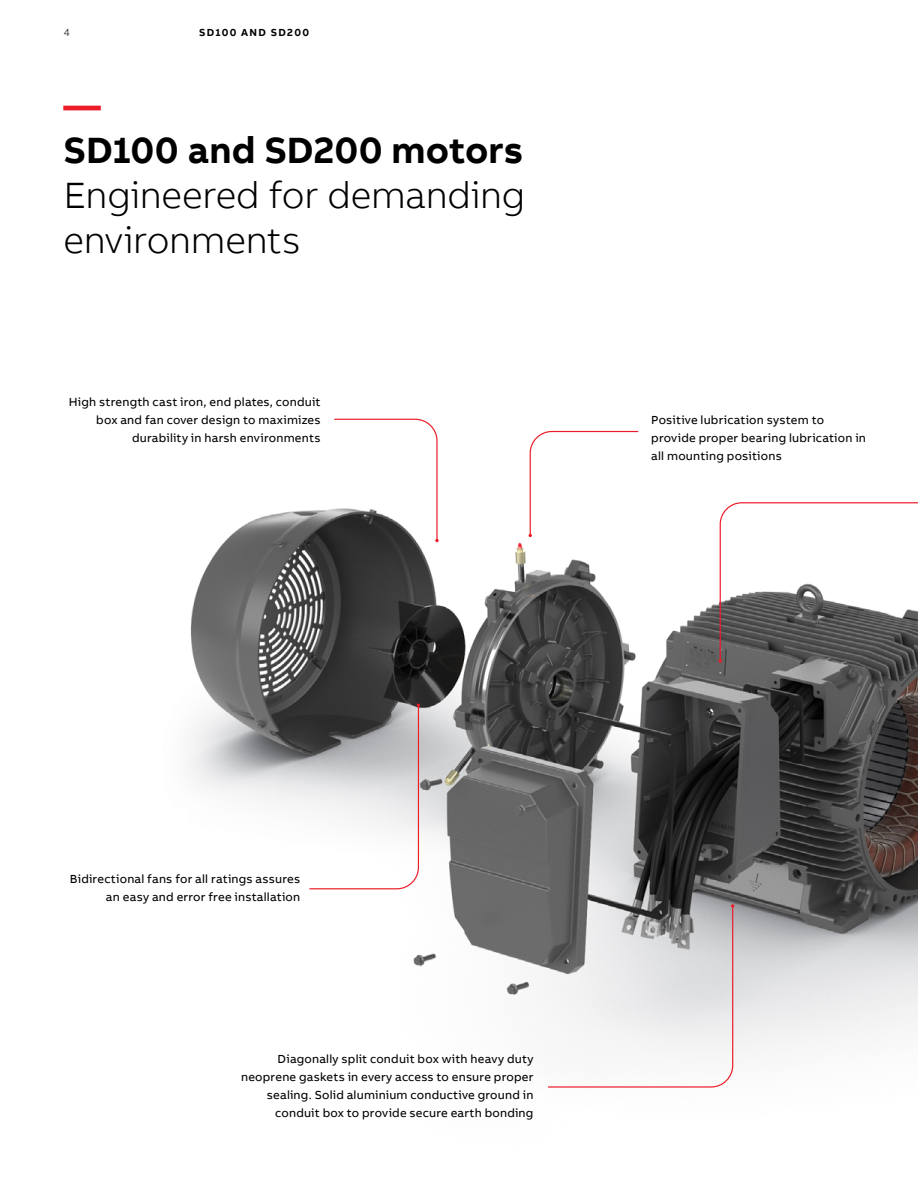
<style>
.page{position:relative;width:918px;height:1188px;background:#fff}
.page>*{position:absolute;margin:0;border:0;box-sizing:border-box;transform-origin:0 0}
.t1{font:300 37.5px/45px "AB Bvoice";letter-spacing:-.01em;color:#000}
.t2{font:700 37.5px "AB Bvoice";color:#000}
.t3{font:700 37.5px "AB Bvoice";color:#ed1c29}
.t4{font:12px/18px "AB Bvoice";letter-spacing:.015em;color:#000;text-align:right}
.t5{font:700 10.5px "AB Bvoice";letter-spacing:.13em;color:#000}
.t6{font:300 10.5px "AB Bvoice";color:#000}
</style>
<div class="page">
<img style="left:190px;top:509px;width:728px;height:546px">
<svg style="left:333px;top:418px;width:106px;height:124px"></svg>
<svg style="left:529px;top:430px;width:110px;height:107px"></svg>
<svg style="left:719px;top:502px;width:199px;height:161px"></svg>
<svg style="left:547px;top:904px;width:187px;height:184px"></svg>
<svg style="left:308px;top:704px;width:112px;height:186px"></svg>
<p class="t6" style="left:64px;top:26px;width:8px">4</p>
<p class="t5" style="left:199px;top:25px;width:112px">SD100 AND SD200</p>
<h1 class="t3" style="left:64px;top:81px;width:39px">—</h1>
<h1 class="t2" style="left:64px;top:126px;width:462px">SD100 and SD200 motors</h1>
<h1 class="t1" style="left:64px;top:173px;width:463px">Engineered for demanding environments</h1>
<p class="t4" style="left:69px;top:393px;width:253px">High strength cast iron, end plates, conduit box and fan cover design to maximizes durability in harsh environments</p>
<p class="t4" style="left:651px;top:411px;width:216px;text-align:left">Positive lubrication system to provide proper bearing lubrication in all mounting positions</p>
<p class="t4" style="left:70px;top:870px;width:232px">Bidirectional fans for all ratings assures an easy and error free installation</p>
<p class="t4" style="left:241px;top:1050px;width:294px">Diagonally split conduit box with heavy duty neoprene gaskets in every access to ensure proper sealing. Solid aluminium conductive ground in conduit box to provide secure earth bonding</p>
</div>
